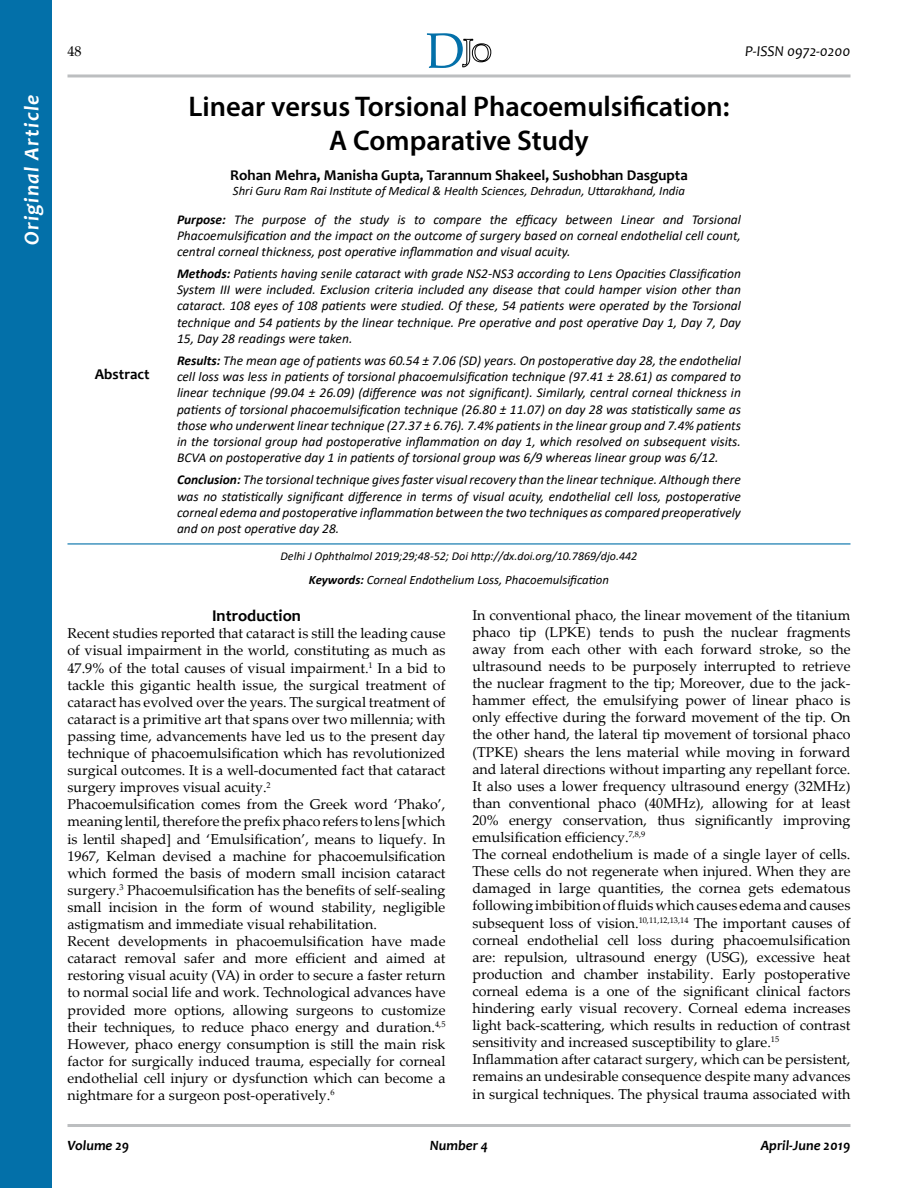
<style>
.page{position:relative;width:918px;height:1188px;background:#fff}
.page>*{position:absolute;margin:0;border:0;box-sizing:border-box;transform-origin:0 0}
.t1{font:600 28.5px/34.2px "Myriad Pro";color:#000;text-align:center}
.t2{font:italic 700 21px "Candara";letter-spacing:.06em;color:#fff}
.t3{font:700 16.5px "Candara";color:#000}
.t4{font:700 15px "Candara";color:#000}
.t5{font:italic 15px "Candara";color:#000}
.t6{font:14.25px/17.1px "Palatino Linotype";color:#000}
.t7{font:italic 700 14.25px "Candara";color:#000}
.t8{font:italic 13.5px/16.2px "Calibri";color:#000;text-align:justify}
.t9{font:italic 12.75px "Calibri";color:#000}
.t10{font:italic 12px "Calibri";color:#000}
.s1{font-weight:700}
</style>
<div class="page">
<hr style="left:68px;top:74px;width:782px;height:3px;background:#bcbec0">
<hr style="left:68px;top:1124px;width:782px;height:3px;background:#bcbec0">
<svg style="left:427px;top:33px;width:64px;height:35px"></svg>
<hr style="left:68px;top:543px;width:782px;height:1px;background:#0370a9">
<div style="left:0;top:0;width:51px;height:1188px;background:#0370a9"></div>
<h2 class="t2" style="left:19px;top:245px;width:152px;rotate:-90deg">Original Article</h2>
<p class="t6" style="left:68px;top:42px;width:16px">48</p>
<p class="t5" style="left:745px;top:42px;width:107px">P-ISSN 0972-0200</p>
<h1 class="t1" style="left:188px;top:88px;width:543px">Linear versus Torsional Phacoemulsification:<br>A Comparative Study</h1>
<p class="t4" style="left:230px;top:166px;width:459px">Rohan Mehra, Manisha Gupta, Tarannum Shakeel, Sushobhan Dasgupta</p>
<p class="t9" style="left:233px;top:182px;width:454px">Shri Guru Ram Rai Institute of Medical &amp; Health Sciences, Dehradun, Uttarakhand, India</p>
<p class="t8" style="left:177px;top:210px;width:566px"><span class="s1">Purpose:</span> The purpose of the study is to compare the efficacy between Linear and Torsional Phacoemulsification and the impact on the outcome of surgery based on corneal endothelial cell count, central corneal thickness, post operative inflammation and visual acuity.</p>
<p class="t8" style="left:177px;top:265px;width:565px"><span class="s1">Methods:</span> Patients having senile cataract with grade NS2-NS3 according to Lens Opacities Classification System III were included. Exclusion criteria included any disease that could hamper vision other than cataract. 108 eyes of 108 patients were studied. Of these, 54 patients were operated by the Torsional technique and 54 patients by the linear technique. Pre operative and post operative Day 1, Day 7, Day 15, Day 28 readings were taken.</p>
<p class="t8" style="left:177px;top:352px;width:565px"><span class="s1">Results:</span> The mean age of patients was 60.54 ± 7.06 (SD) years. On postoperative day 28, the endothelial cell loss was less in patients of torsional phacoemulsification technique (97.41 ± 28.61) as compared to linear technique (99.04 ± 26.09) (difference was not significant). Similarly, central corneal thickness in patients of torsional phacoemulsification technique (26.80 ± 11.07) on day 28 was statistically same as those who underwent linear technique (27.37 ± 6.76). 7.4% patients in the linear group and 7.4% patients in the torsional group had postoperative inflammation on day 1, which resolved on subsequent visits.<br>BCVA on postoperative day 1 in patients of torsional group was 6/9 whereas linear group was 6/12.</p>
<p class="t8" style="left:177px;top:471px;width:566px"><span class="s1">Conclusion:</span> The torsional technique gives faster visual recovery than the linear technique. Although there was no statistically significant difference in terms of visual acuity, endothelial cell loss, postoperative corneal edema and postoperative inflammation between the two techniques as compared preoperatively and on post operative day 28.</p>
<p class="t10" style="left:281px;top:547px;width:358px">Delhi J Ophthalmol 2019;29;48-52; Doi http://dx.doi.org/10.7869/djo.442</p>
<p class="t9" style="left:309px;top:571px;width:302px"><span class="s1">Keywords:</span> Corneal Endothelium Loss, Phacoemulsification</p>
<p class="t6" style="left:472px;top:606px;width:380px">In conventional phaco, the linear movement of the titanium phaco tip (LPKE) tends to push the nuclear fragments away from each other with each forward stroke, so the ultrasound needs to be purposely interrupted to retrieve the nuclear fragment to the tip; Moreover, due to the jack&shy;hammer effect, the emulsifying power of linear phaco is only effective during the forward movement of the tip. On the other hand, the lateral tip movement of torsional phaco (TPKE) shears the lens material while moving in forward and lateral directions without imparting any repellant force.<br>It also uses a lower frequency ultrasound energy (32MHz) than conventional phaco (40MHz), allowing for at least 20% energy conservation, thus significantly improving emulsification efficiency.<sup>7,8,9<br></sup>The corneal endothelium is made of a single layer of cells.<br>These cells do not regenerate when injured. When they are damaged in large quantities, the cornea gets edematous following imbibitionoffluidswhichcauses edema andcauses subsequent loss of vision.<sup>10,11,12,13,14</sup> The important causes of corneal endothelial cell loss during phacoemulsification are: repulsion, ultrasound energy (USG), excessive heat production and chamber instability. Early postoperative corneal edema is a one of the significant clinical factors hindering early visual recovery. Corneal edema increases light back-scattering, which results in reduction of contrast sensitivity and increased susceptibility to glare.<sup>15<br></sup>Inflammation after cataract surgery, which can be persistent, remains an undesirable consequence despite many advances in surgical techniques. The physical trauma associated with</p>
<p class="t4" style="left:95px;top:364px;width:56px">Abstract</p>
<p class="t3" style="left:212px;top:606px;width:90px">Introduction</p>
<p class="t6" style="left:67px;top:624px;width:380px">Recent studies reported that cataract is still the leading cause of visual impairment in the world, constituting as much as 47.9% of the total causes of visual impairment.<sup>1</sup> In a bid to tackle this gigantic health issue, the surgical treatment of cataract has evolved over the years. The surgical treatment of cataract is a primitive art that spans over two millennia; with passing time, advancements have led us to the present day technique of phacoemulsification which has revolutionized surgical outcomes. It is a well-documented fact that cataract surgery improves visual acuity.<sup>2<br></sup>Phacoemulsification comes from the Greek word ‘Phako’, meaninglentil,therefore theprefixphaco refers to lens [which is lentil shaped] and ‘Emulsification’, means to liquefy. In 1967, Kelman devised a machine for phacoemulsification which formed the basis of modern small incision cataract surgery.<sup>3</sup> Phacoemulsification has the benefits of self-sealing small incision in the form of wound stability, negligible astigmatism and immediate visual rehabilitation.<br>Recent developments in phacoemulsification have made cataract removal safer and more efficient and aimed at restoring visual acuity (VA) in order to secure a faster return to normal social life and work. Technological advances have provided more options, allowing surgeons to customize their techniques, to reduce phaco energy and duration.<sup>4,5<br></sup>However, phaco energy consumption is still the main risk factor for surgically induced trauma, especially for corneal endothelial cell injury or dysfunction which can become a nightmare for a surgeon post-operatively.<sup>6</sup></p>
<p class="t7" style="left:68px;top:1137px;width:63px">Volume 29</p>
<p class="t7" style="left:430px;top:1137px;width:60px">Number 4</p>
<p class="t7" style="left:761px;top:1137px;width:91px">April-June 2019</p>
</div>
